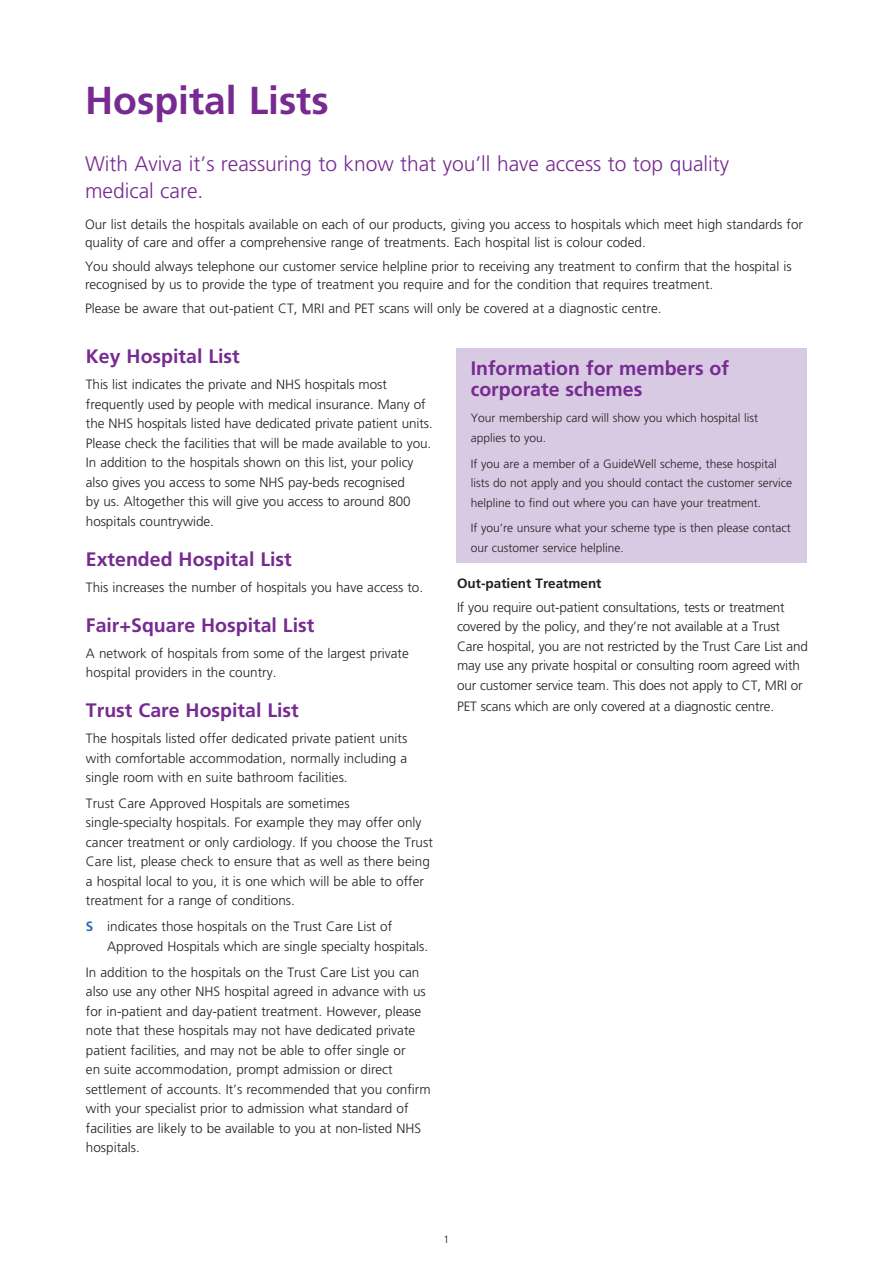
<style>
.page{position:relative;width:893px;height:1263px;background:#fff}
.page>*{position:absolute;margin:0;border:0;box-sizing:border-box;transform-origin:0 0}
.t1{font:700 39px "Frutiger LT Std";color:#772a91}
.t2{font:300 21px/27px "Frutiger LT Std";color:#772a91}
.t3{font:700 19.5px/21px "Frutiger LT Std";color:#772a91}
.t4{font:300 13.5px/19.5px "Frutiger LT Std";color:#231f20}
.t5{font:700 13.5px "Frutiger LT Std";color:#231f20}
.t6{font:300 12px/19.5px "Frutiger LT Std";color:#231f20}
.t7{font:300 10.5px "Frutiger LT Std";color:#231f20}
.s1{font-weight:700;color:#2f6cb2}
</style>
<div class="page">
<div style="left:457px;top:348px;width:350px;height:215px;background:#d8cae3"></div>
<h1 class="t1" style="left:85px;top:78px;width:245px">Hospital Lists</h1>
<h2 class="t2" style="left:85px;top:151px;width:646px">With Aviva it’s reassuring to know that you’ll have access to top quality medical care.</h2>
<p class="t4" style="left:85px;top:215px;width:719px;line-height:18px">Our list details the hospitals available on each of our products, giving you access to hospitals which meet high standards for quality of care and offer a comprehensive range of treatments. Each hospital list is colour coded.</p>
<p class="t4" style="left:85px;top:258px;width:708px;line-height:18px">You should always telephone our customer service helpline prior to receiving any treatment to confirm that the hospital is recognised by us to provide the type of treatment you require and for the condition that requires treatment.</p>
<p class="t4" style="left:85px;top:299px;width:578px">Please be aware that out-patient CT, MRI and PET scans will only be covered at a diagnostic centre.</p>
<h3 class="t3" style="left:86px;top:346px;width:155px">Key Hospital List</h3>
<p class="t4" style="left:86px;top:375px;width:348px">This list indicates the private and NHS hospitals most frequently used by people with medical insurance. Many of the NHS hospitals listed have dedicated private patient units.<br>Please check the facilities that will be made available to you.<br>In addition to the hospitals shown on this list, your policy also gives you access to some NHS pay-beds recognised<br>by us. Altogether this will give you access to around 800 hospitals countrywide.</p>
<h3 class="t3" style="left:86px;top:548px;width:207px">Extended Hospital List</h3>
<p class="t4" style="left:86px;top:577px;width:339px">This increases the number of hospitals you have access to.</p>
<h3 class="t3" style="left:86px;top:614px;width:230px">Fair+Square Hospital List</h3>
<p class="t4" style="left:86px;top:643px;width:324px">A network of hospitals from some of the largest private hospital providers in the country.</p>
<h3 class="t3" style="left:86px;top:700px;width:214px">Trust Care Hospital List</h3>
<p class="t4" style="left:86px;top:729px;width:323px;text-align:justify">The hospitals listed offer dedicated private patient units with comfortable accommodation, normally including a single room with en suite bathroom facilities.</p>
<p class="t4" style="left:86px;top:794px;width:348px">Trust Care Approved Hospitals are sometimes single-specialty hospitals. For example they may offer only cancer treatment or only cardiology. If you choose the Trust Care list, please check to ensure that as well as there being a hospital local to you, it is one which will be able to offer treatment for a range of conditions.</p>
<p class="t4" style="left:107px;top:917px;width:323px;text-indent:-21px"><span class="s1">S</span> indicates those hospitals on the Trust Care List of<br>Approved Hospitals which are single specialty hospitals.</p>
<p class="t4" style="left:86px;top:962px;width:346px">In addition to the hospitals on the Trust Care List you can also use any other NHS hospital agreed in advance with us for in-patient and day-patient treatment. However, please note that these hospitals may not have dedicated private patient facilities, and may not be able to offer single or<br>en suite accommodation, prompt admission or direct settlement of accounts. It’s recommended that you confirm with your specialist prior to admission what standard of facilities are likely to be available to you at non-listed NHS hospitals.</p>
<h3 class="t3" style="left:471px;top:358px;width:260px">Information for members of corporate schemes</h3>
<p class="t6" style="left:471px;top:408px;width:289px">Your membership card will show you which hospital list applies to you.</p>
<p class="t6" style="left:471px;top:454px;width:323px">If you are a member of a GuideWell scheme, these hospital lists do not apply and you should contact the customer service helpline to find out where you can have your treatment.</p>
<p class="t6" style="left:471px;top:519px;width:322px">If you’re unsure what your scheme type is then please contact our customer service helpline.</p>
<p class="t5" style="left:457px;top:575px;width:146px">Out-patient Treatment</p>
<p class="t4" style="left:457px;top:597px;width:352px">If you require out-patient consultations, tests or treatment covered by the policy, and they’re not available at a Trust Care hospital, you are not restricted by the Trust Care List and may use any private hospital or consulting room agreed with our customer service team. This does not apply to CT, MRI or</p>
<p class="t4" style="left:457px;top:696px;width:319px">PET scans which are only covered at a diagnostic centre.</p>
<p class="t7" style="left:444px;top:1233px;width:7px">1</p>
</div>
